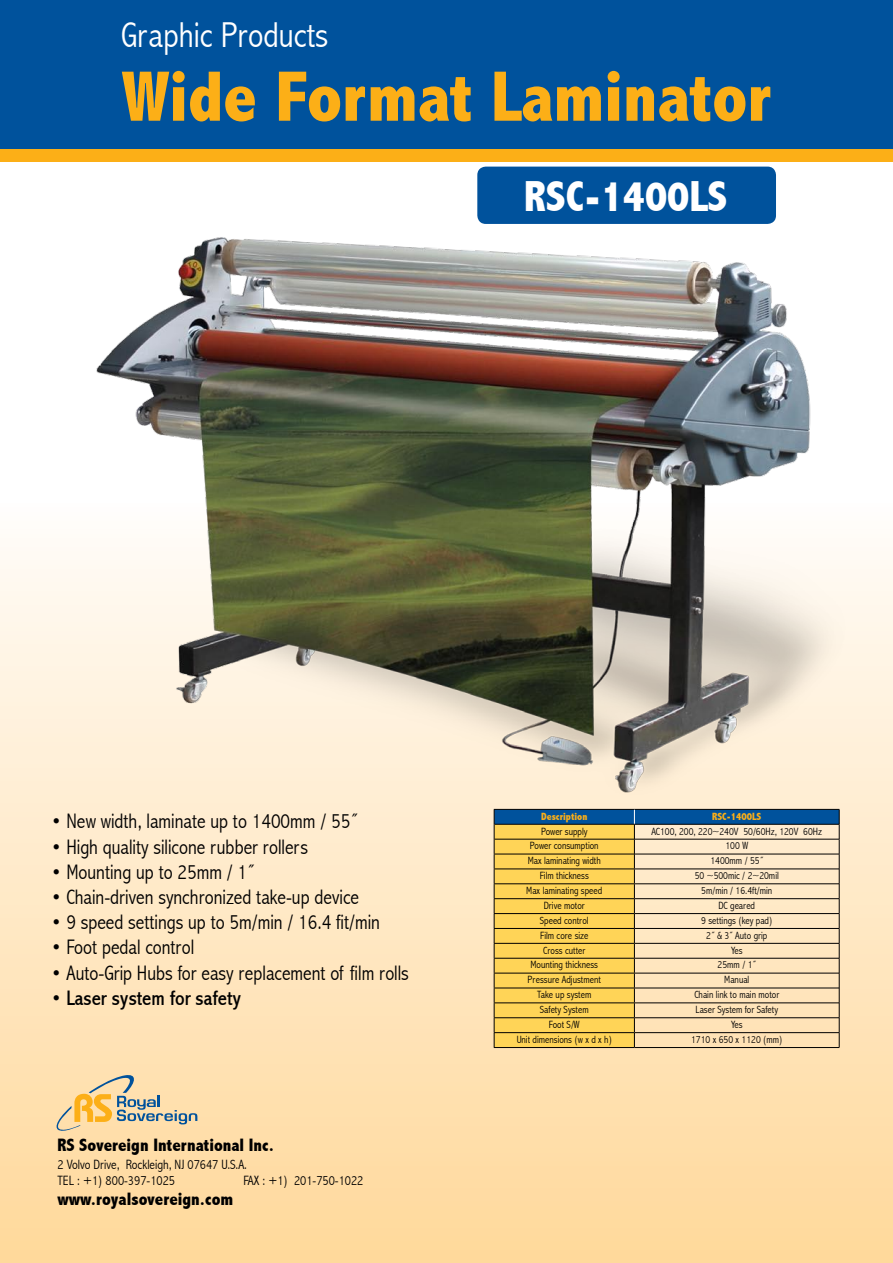
<style>
.page{position:relative;width:893px;height:1263px;background:#fff}
.page>*{position:absolute;margin:0;border:0;box-sizing:border-box;transform-origin:0 0}
.t1{font:800 condensed 72px "Abadi";color:#fcaf17}
.t2{font:800 condensed 43.5px "Abadi";color:#fff}
.t3{font:300 condensed 36px "Abadi";color:#fff}
.t4{font:300 condensed 21px "Abadi";color:#000}
.t5{font:condensed 21px "Abadi";color:#000}
.t6{font:800 condensed 18px "Abadi";color:#000}
.t7{font:300 condensed 13.5px/16.2px "Abadi";color:#000}
.t8{font:300 condensed 10.5px "Abadi";color:#000}
.t9{font:800 condensed 10.5px "Abadi";color:#fcaf17}
.s1{font-weight:300}
</style>
<div class="page">
<div style="left:0;top:149px;width:893px;height:1114px;background:linear-gradient(to bottom,#fff,#ffdba1)"></div>
<img style="left:11px;top:188px;width:874px;height:618px">
<div style="left:0;top:0;width:893px;height:149px;background:#00529c"></div>
<div style="left:0;top:149px;width:893px;height:13px;background:#fcaf17"></div>
<svg style="left:52px;top:1073px;width:145px;height:61px;background:#e7cfa0"></svg>
<div style="left:477px;top:167px;width:299px;height:57px;background:#00529c;border-radius:9px"></div>
<hr style="left:494px;top:1047px;width:140px;height:1px;background:#000">
<hr style="left:634px;top:1047px;width:205px;height:1px;background:#000">
<svg style="left:494px;top:809px;width:346px;height:238px;background:#dcc68b"></svg>
<h3 class="t3" style="left:121px;top:14px;width:209px">Graphic Products</h3>
<h1 class="t1" style="left:121px;top:55px;width:651px">Wide Format Laminator</h1>
<h2 class="t2" style="left:524px;top:171px;width:205px">RSC-1400LS</h2>
<h3 class="t4" style="left:51px;top:809px;width:308px">• New width, laminate up to 1400mm / 55˝</h3>
<h3 class="t4" style="left:51px;top:834px;width:258px">• High quality silicone rubber rollers</h3>
<h3 class="t4" style="left:51px;top:860px;width:205px">• Mounting up to 25mm / 1˝</h3>
<h3 class="t4" style="left:51px;top:885px;width:310px">• Chain-driven synchronized take-up device</h3>
<h3 class="t4" style="left:51px;top:910px;width:330px">• 9 speed settings up to 5m/min / 16.4 fit/min</h3>
<h3 class="t4" style="left:51px;top:935px;width:145px">• Foot pedal control</h3>
<h3 class="t4" style="left:51px;top:960px;width:359px">• Auto-Grip Hubs for easy replacement of film rolls</h3>
<h3 class="t5" style="left:51px;top:986px;width:192px"><span class="s1">•</span> Laser system for safety</h3>
<h3 class="t6" style="left:57px;top:1134px;width:218px">RS Sovereign International Inc.</h3>
<p class="t7" style="left:57px;top:1156px;width:191px">2 Volvo Drive, Rockleigh, NJ 07647 U.S.A.<br>TEL : +1) 800-397-1025</p>
<p class="t7" style="left:243px;top:1172px;width:122px">FAX : +1) 201-750-1022</p>
<h3 class="t6" style="left:57px;top:1188px;width:177px">www.royalsovereign.com</h3>
<p class="t9" style="left:541px;top:810px;width:48px">Description</p>
<p class="t9" style="left:712px;top:810px;width:51px">RSC-1400LS</p>
<p class="t8" style="left:541px;top:825px;width:48px">Power supply</p>
<p class="t8" style="left:651px;top:825px;width:172px">AC100, 200, 220~240V 50/60Hz, 120V 60Hz</p>
<p class="t8" style="left:530px;top:840px;width:70px">Power consumption</p>
<p class="t8" style="left:725px;top:840px;width:24px">100 W</p>
<p class="t8" style="left:528px;top:855px;width:74px">Max laminating width</p>
<p class="t8" style="left:710px;top:855px;width:54px">1400mm / 55˝</p>
<p class="t8" style="left:540px;top:869px;width:51px">Film thickness</p>
<p class="t8" style="left:695px;top:869px;width:86px">50 ~500mic / 2~20mil</p>
<p class="t8" style="left:526px;top:884px;width:78px">Max laminating speed</p>
<p class="t8" style="left:701px;top:884px;width:73px">5m/min / 16.4ft/min</p>
<p class="t8" style="left:544px;top:899px;width:43px">Drive motor</p>
<p class="t8" style="left:718px;top:899px;width:38px">DC geared</p>
<p class="t8" style="left:540px;top:914px;width:50px">Speed control</p>
<p class="t8" style="left:701px;top:914px;width:73px">9 settings (key pad)</p>
<p class="t8" style="left:540px;top:929px;width:50px">Film core size</p>
<p class="t8" style="left:706px;top:929px;width:63px">2˝ &amp; 3˝ Auto grip</p>
<p class="t8" style="left:543px;top:944px;width:44px">Cross cutter</p>
<p class="t8" style="left:731px;top:944px;width:13px">Yes</p>
<p class="t8" style="left:530px;top:959px;width:69px">Mounting thickness</p>
<p class="t8" style="left:718px;top:959px;width:40px">25mm / 1˝</p>
<p class="t8" style="left:528px;top:974px;width:75px">Pressure Adjustment</p>
<p class="t8" style="left:724px;top:974px;width:27px">Manual</p>
<p class="t8" style="left:537px;top:988px;width:56px">Take up system</p>
<p class="t8" style="left:694px;top:988px;width:86px">Chain link to main motor</p>
<p class="t8" style="left:540px;top:1003px;width:50px">Safety System</p>
<p class="t8" style="left:695px;top:1003px;width:84px">Laser System for Safety</p>
<p class="t8" style="left:549px;top:1018px;width:32px">Foot S/W</p>
<p class="t8" style="left:731px;top:1018px;width:13px">Yes</p>
<p class="t8" style="left:517px;top:1033px;width:97px">Unit dimensions (w x d x h)</p>
<p class="t8" style="left:691px;top:1033px;width:93px">1710 x 650 x 1120 (mm)</p>
</div>
